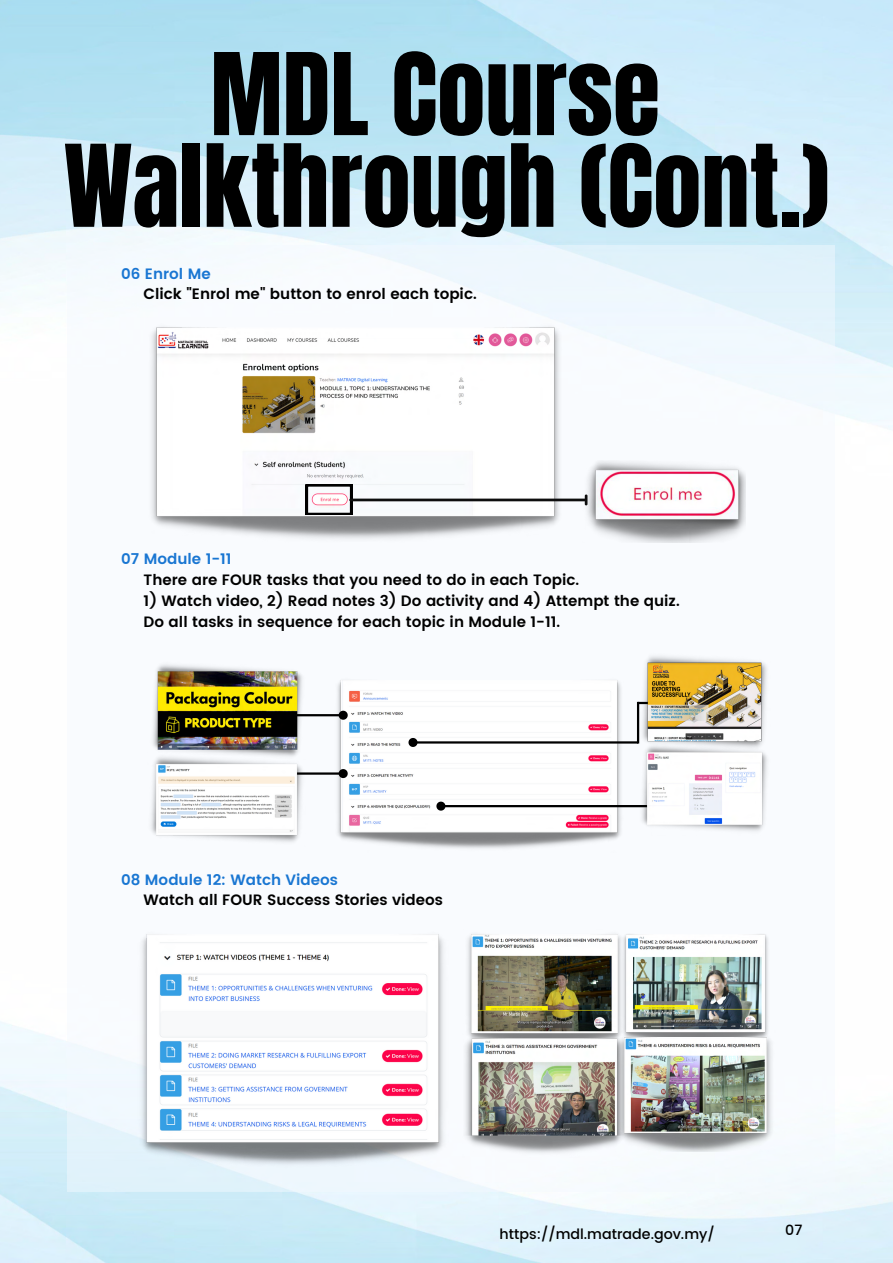
<style>
.page{position:relative;width:893px;height:1263px;background:#fff}
.page>*{position:absolute;margin:0;border:0;box-sizing:border-box;transform-origin:0 0}
.t1{font:96.75px/91.7px "Anton";color:#000;text-align:center}
.t2{font:600 15px/20.9px "Poppins";color:#000}
.t3{font:600 15px "Poppins";color:#1976d2}
.t4{font:500 14.25px "Poppins";color:#000}
</style>
<div class="page">
<div style="left:67px;top:246px;width:767px;height:945px;background:#f4f9ff"></div>
<img style="left:151px;top:327px;width:412px;height:212px">
<img style="left:582px;top:461px;width:164px;height:81px">
<svg style="left:306px;top:484px;width:46px;height:31px"></svg>
<hr style="left:350px;top:499px;width:235px;height:2px;background:#0e0e0e">
<svg style="left:585px;top:494px;width:2px;height:11px"></svg>
<img style="left:334px;top:680px;width:289px;height:169px">
<img style="left:153px;top:664px;width:152px;height:88px">
<hr style="left:637px;top:702px;width:2px;height:41px;background:#000">
<img style="left:638px;top:656px;width:129px;height:85px">
<hr style="left:417px;top:741px;width:221px;height:2px;background:#000">
<svg style="left:407px;top:736px;width:12px;height:13px"></svg>
<hr style="left:291px;top:714px;width:48px;height:2px;background:#000">
<svg style="left:337px;top:709px;width:12px;height:12px"></svg>
<hr style="left:291px;top:772px;width:48px;height:3px;background:#000">
<svg style="left:337px;top:767px;width:12px;height:13px"></svg>
<img style="left:151px;top:752px;width:154px;height:90px">
<hr style="left:445px;top:805px;width:204px;height:2px;background:#000">
<svg style="left:435px;top:800px;width:12px;height:12px"></svg>
<img style="left:638px;top:741px;width:130px;height:90px">
<img style="left:625px;top:934px;width:143px;height:97px">
<img style="left:136px;top:934px;width:308px;height:235px">
<img style="left:467px;top:934px;width:158px;height:97px">
<img style="left:465px;top:1031px;width:150px;height:122px">
<img style="left:615px;top:1031px;width:157px;height:121px">
<h1 class="t1" style="left:64px;top:50px;width:767px">MDL Course<br>Walkthrough (Cont.)</h1>
<p class="t3" style="left:121px;top:265px;width:91px">06 Enrol Me</p>
<p class="t2" style="left:144px;top:284px;width:334px">Click "Enrol me" button to enrol each topic.</p>
<p class="t3" style="left:121px;top:550px;width:112px">07 Module 1-11</p>
<p class="t2" style="left:144px;top:570px;width:437px">There are FOUR tasks that you need to do in each Topic.</p>
<p class="t2" style="left:144px;top:590px;width:537px">1) Watch video, 2) Read notes 3) Do activity and 4) Attempt the quiz.<br>Do all tasks in sequence for each topic in Module 1-11.</p>
<p class="t3" style="left:121px;top:871px;width:218px">08 Module 12: Watch Videos</p>
<p class="t2" style="left:144px;top:890px;width:301px">Watch all FOUR Success Stories videos</p>
<p class="t4" style="left:499px;top:1225px;width:217px">https://mdl.matrade.gov.my/</p>
<p class="t4" style="left:785px;top:1222px;width:19px">07</p>
</div>
